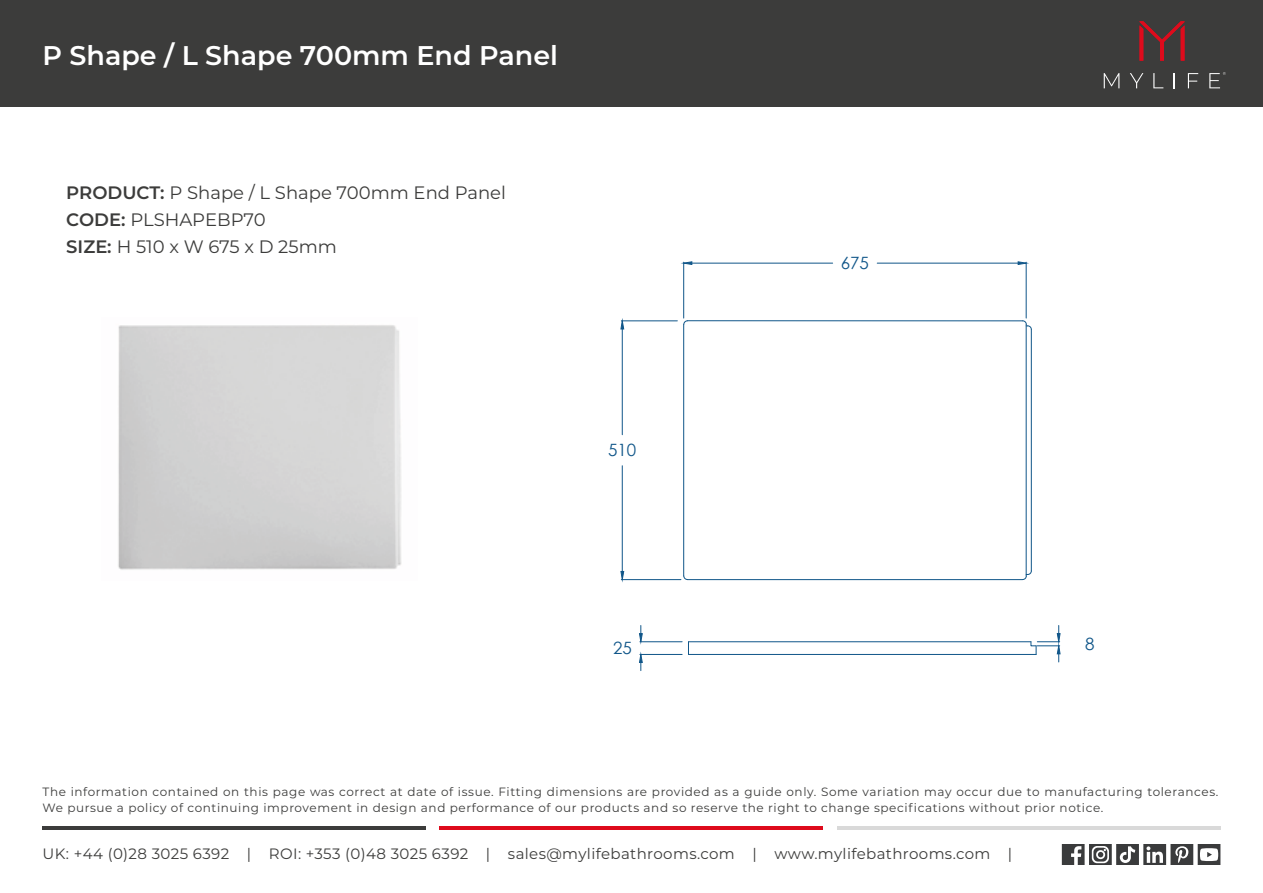
<style>
.page{position:relative;width:1263px;height:893px;background:#fff}
.page>*{position:absolute;margin:0;border:0;box-sizing:border-box;transform-origin:0 0}
.t1{font:600 27px "Montserrat";color:#fff}
.t2{font:18px/27px "Montserrat";color:#3c3c3b}
.t3{font:16.95px "Century Gothic";color:#105689}
.t4{font:15px "Montserrat";letter-spacing:.025em;color:#3c3c3b}
.t5{font:12px/16.5px "Montserrat";letter-spacing:.05em;color:#3c3c3b}
.s1{font-weight:600}
</style>
<div class="page">
<div style="left:0;top:0;width:1263px;height:106px;background:#3c3c3b"></div>
<svg style="left:1139px;top:21px;width:45px;height:40px"></svg>
<svg style="left:1104px;top:73px;width:15px;height:15px"></svg>
<svg style="left:1130px;top:73px;width:13px;height:15px"></svg>
<svg style="left:1153px;top:73px;width:10px;height:15px"></svg>
<svg style="left:1174px;top:73px;width:1px;height:15px"></svg>
<svg style="left:1188px;top:73px;width:10px;height:15px"></svg>
<svg style="left:1209px;top:72px;width:17px;height:16px"></svg>
<svg style="left:1062px;top:845px;width:158px;height:19px"></svg>
<hr style="left:43px;top:827px;width:383px;height:3px;background:#3c3c3b">
<hr style="left:440px;top:827px;width:383px;height:3px;background:#de0a1c">
<hr style="left:837px;top:827px;width:383px;height:3px;background:#d9d9d9">
<hr style="left:687px;top:320px;width:336px;height:1px;background:#105689">
<hr style="left:1031px;top:329px;width:1px;height:242px;background:#105689">
<hr style="left:687px;top:579px;width:336px;height:1px;background:#105689">
<svg style="left:683px;top:320px;width:5px;height:5px"></svg>
<hr style="left:1026px;top:262px;width:1px;height:56px;background:#105689">
<hr style="left:683px;top:262px;width:1px;height:56px;background:#105689">
<hr style="left:877px;top:263px;width:141px;height:1px;background:#105689">
<hr style="left:692px;top:263px;width:141px;height:1px;background:#105689">
<svg style="left:1017px;top:261px;width:10px;height:4px"></svg>
<svg style="left:683px;top:261px;width:10px;height:4px"></svg>
<hr style="left:621px;top:321px;width:56px;height:1px;background:#105689">
<hr style="left:621px;top:579px;width:60px;height:1px;background:#105689">
<hr style="left:622px;top:329px;width:1px;height:106px;background:#105689">
<hr style="left:622px;top:466px;width:1px;height:105px;background:#105689">
<svg style="left:620px;top:320px;width:4px;height:10px"></svg>
<svg style="left:620px;top:571px;width:4px;height:9px"></svg>
<hr style="left:688px;top:641px;width:343px;height:1px;background:#105689">
<hr style="left:688px;top:654px;width:348px;height:1px;background:#105689">
<hr style="left:683px;top:324px;width:1px;height:252px;background:#105689">
<svg style="left:1022px;top:570px;width:10px;height:10px"></svg>
<hr style="left:1026px;top:324px;width:1px;height:252px;background:#105689">
<svg style="left:1022px;top:320px;width:10px;height:10px"></svg>
<svg style="left:688px;top:642px;width:1px;height:12px"></svg>
<svg style="left:1031px;top:625px;width:30px;height:37px"></svg>
<hr style="left:640px;top:641px;width:42px;height:1px;background:#105689">
<hr style="left:640px;top:654px;width:42px;height:1px;background:#105689">
<svg style="left:639px;top:625px;width:4px;height:17px"></svg>
<svg style="left:639px;top:654px;width:4px;height:17px"></svg>
<img style="left:118px;top:325px;width:284px;height:245px">
<h1 class="t1" style="left:43px;top:36px;width:517px">P Shape / L Shape 700mm End Panel</h1>
<h2 class="t2" style="left:66px;top:178px;width:441px"><span class="s1">PRODUCT:</span> P Shape / L Shape 700mm End Panel<br><span class="s1">CODE:</span> PLSHAPEBP70<br><span class="s1">SIZE:</span> H 510 x W 675 x D 25mm</h2>
<h3 class="t3" style="left:608px;top:438px;width:30px">510</h3>
<h3 class="t3" style="left:841px;top:251px;width:30px">675</h3>
<h3 class="t3" style="left:613px;top:636px;width:20px">25</h3>
<h3 class="t3" style="left:1085px;top:632px;width:11px">8</h3>
<p class="t5" style="left:43px;top:783px;width:1177px">The information contained on this page was correct at date of issue. Fitting dimensions are provided as a guide only. Some variation may occur due to manufacturing tolerances.<br>We pursue a policy of continuing improvement in design and performance of our products and so reserve the right to change specifications without prior notice.</p>
<p class="t4" style="left:43px;top:843px;width:971px">UK: +44 (0)28 3025 6392 | ROI: +353 (0)48 3025 6392 | sales@mylifebathrooms.com | www.mylifebathrooms.com |</p>
</div>
